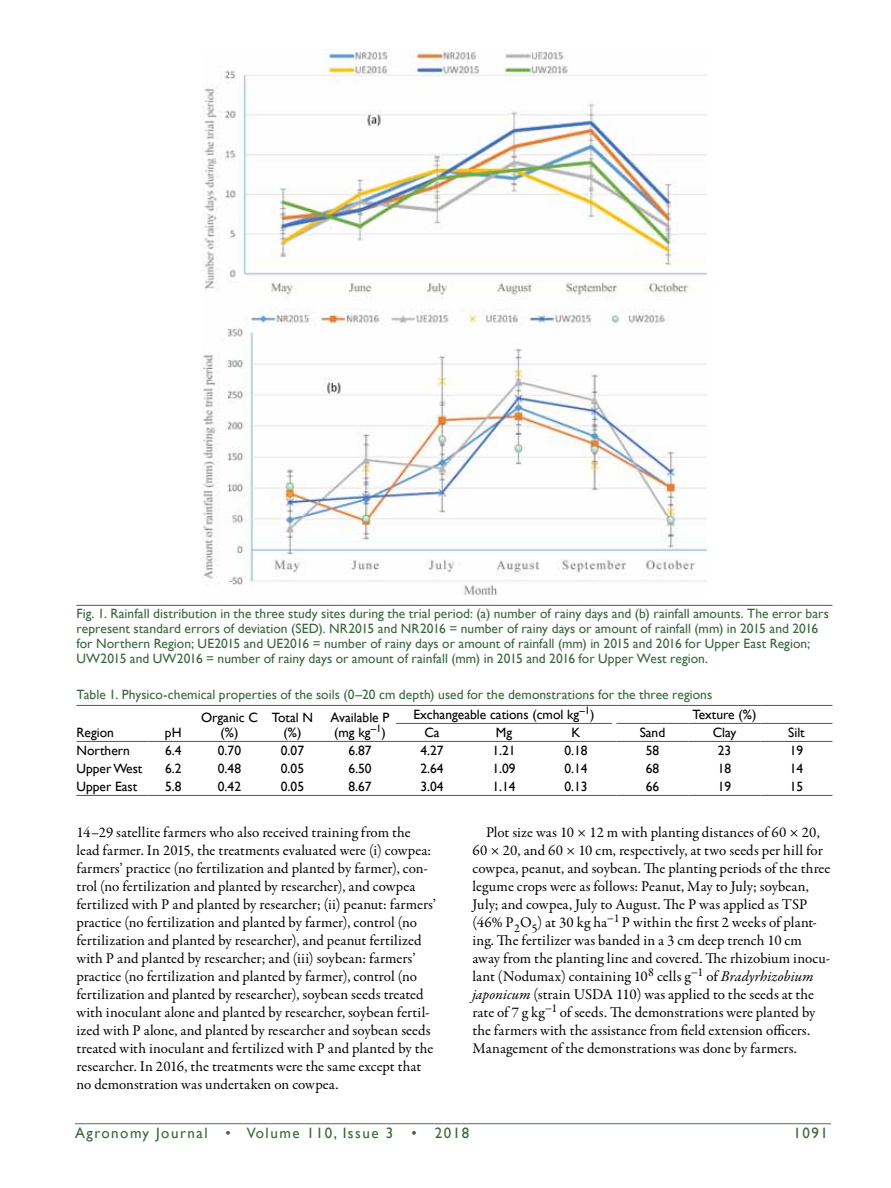
<style>
.page{position:relative;width:891px;height:1188px;background:#fff}
.page>*{position:absolute;margin:0;border:0;box-sizing:border-box;transform-origin:0 0}
.t1{font:15px/18px "Garamond Premr Pro";letter-spacing:.005em;color:#000}
.t2{font:15px "Gill Sans";letter-spacing:.1em;color:#39673d}
.t3{font:13.5px/15px "Gill Sans";letter-spacing:.005em;color:#39673d}
.t4{font:13.5px/15px "Gill Sans";color:#000;text-align:center}
.s1{font-style:italic}
</style>
<div class="page">
<hr style="left:75px;top:1123px;width:756px;height:1px;background:#4d7650">
<hr style="left:76px;top:605px;width:756px;height:1px;background:#39673d">
<img style="left:202px;top:50px;width:504px;height:545px">
<hr style="left:76px;top:795px;width:72px;height:1px;background:#39673d">
<hr style="left:148px;top:795px;width:50px;height:1px;background:#39673d">
<hr style="left:198px;top:795px;width:63px;height:1px;background:#39673d">
<hr style="left:261px;top:795px;width:63px;height:1px;background:#39673d">
<hr style="left:324px;top:795px;width:72px;height:1px;background:#39673d">
<hr style="left:396px;top:795px;width:72px;height:1px;background:#39673d">
<hr style="left:468px;top:795px;width:72px;height:1px;background:#39673d">
<hr style="left:540px;top:795px;width:72px;height:1px;background:#39673d">
<hr style="left:616px;top:795px;width:72px;height:1px;background:#39673d">
<hr style="left:688px;top:795px;width:72px;height:1px;background:#39673d">
<hr style="left:760px;top:795px;width:72px;height:1px;background:#39673d">
<hr style="left:76px;top:705px;width:72px;height:1px;background:#39673d">
<hr style="left:148px;top:705px;width:50px;height:1px;background:#39673d">
<hr style="left:198px;top:705px;width:63px;height:1px;background:#39673d">
<hr style="left:261px;top:705px;width:63px;height:1px;background:#39673d">
<hr style="left:324px;top:705px;width:72px;height:1px;background:#39673d">
<hr style="left:76px;top:741px;width:72px;height:1px;background:#39673d">
<hr style="left:148px;top:741px;width:50px;height:1px;background:#39673d">
<hr style="left:198px;top:741px;width:63px;height:1px;background:#39673d">
<hr style="left:261px;top:741px;width:63px;height:1px;background:#39673d">
<hr style="left:324px;top:741px;width:72px;height:1px;background:#39673d">
<hr style="left:396px;top:705px;width:72px;height:1px;background:#39673d">
<hr style="left:468px;top:705px;width:72px;height:1px;background:#39673d">
<hr style="left:540px;top:705px;width:72px;height:1px;background:#39673d">
<hr style="left:616px;top:705px;width:72px;height:1px;background:#39673d">
<hr style="left:688px;top:705px;width:72px;height:1px;background:#39673d">
<hr style="left:760px;top:705px;width:72px;height:1px;background:#39673d">
<hr style="left:396px;top:723px;width:72px;height:1px;background:#39673d">
<hr style="left:468px;top:723px;width:72px;height:1px;background:#39673d">
<hr style="left:540px;top:723px;width:72px;height:1px;background:#39673d">
<hr style="left:396px;top:741px;width:72px;height:1px;background:#39673d">
<hr style="left:468px;top:741px;width:72px;height:1px;background:#39673d">
<hr style="left:540px;top:741px;width:72px;height:1px;background:#39673d">
<hr style="left:616px;top:723px;width:72px;height:1px;background:#39673d">
<hr style="left:688px;top:723px;width:72px;height:1px;background:#39673d">
<hr style="left:760px;top:723px;width:72px;height:1px;background:#39673d">
<hr style="left:616px;top:741px;width:72px;height:1px;background:#39673d">
<hr style="left:688px;top:741px;width:72px;height:1px;background:#39673d">
<hr style="left:760px;top:741px;width:72px;height:1px;background:#39673d">
<p class="t3" style="left:76px;top:606px;width:754px">Fig. 1. Rainfall distribution in the three study sites during the trial period: (a) number of rainy days and (b) rainfall amounts. The error bars represent standard errors of deviation (SED). NR2015 and NR2016 = number of rainy days or amount of rainfall (mm) in 2015 and 2016 for Northern Region; UE2015 and UE2016 = number of rainy days or amount of rainfall (mm) in 2015 and 2016 for Upper East Region; UW2015 and UW2016 = number of rainy days or amount of rainfall (mm) in 2015 and 2016 for Upper West region.</p>
<p class="t3" style="left:76px;top:687px;width:637px">Table 1. Physico-chemical properties of the soils (0–20 cm depth) used for the demonstrations for the three regions</p>
<p class="t4" style="left:76px;top:725px;width:39px">Region</p>
<p class="t4" style="left:165px;top:725px;width:18px">pH</p>
<p class="t4" style="left:201px;top:710px;width:58px">Organic C (%)</p>
<p class="t4" style="left:272px;top:710px;width:43px">Total N (%)</p>
<p class="t4" style="left:331px;top:710px;width:60px;text-align:left">Available P (mg kg<sup>–1</sup>)</p>
<p class="t4" style="left:413px;top:707px;width:183px">Exchangeable cations (cmol kg<sup>–1</sup>)</p>
<p class="t4" style="left:693px;top:707px;width:65px">Texture (%)</p>
<p class="t4" style="left:424px;top:725px;width:17px">Ca</p>
<p class="t4" style="left:496px;top:725px;width:18px">Mg</p>
<p class="t4" style="left:572px;top:725px;width:10px">K</p>
<p class="t4" style="left:640px;top:725px;width:27px">Sand</p>
<p class="t4" style="left:713px;top:725px;width:25px">Clay</p>
<p class="t4" style="left:788px;top:725px;width:18px">Silt</p>
<p class="t4" style="left:77px;top:743px;width:55px">Northern</p>
<p class="t4" style="left:165px;top:743px;width:18px">6.4</p>
<p class="t4" style="left:218px;top:743px;width:25px">0.70</p>
<p class="t4" style="left:281px;top:743px;width:25px">0.07</p>
<p class="t4" style="left:348px;top:743px;width:25px">6.87</p>
<p class="t4" style="left:420px;top:743px;width:25px">4.27</p>
<p class="t4" style="left:492px;top:743px;width:25px">1.21</p>
<p class="t4" style="left:564px;top:743px;width:25px">0.18</p>
<p class="t4" style="left:646px;top:743px;width:15px">58</p>
<p class="t4" style="left:718px;top:743px;width:15px">23</p>
<p class="t4" style="left:790px;top:743px;width:15px">19</p>
<p class="t4" style="left:76px;top:761px;width:67px">Upper West</p>
<p class="t4" style="left:165px;top:761px;width:18px">6.2</p>
<p class="t4" style="left:218px;top:761px;width:25px">0.48</p>
<p class="t4" style="left:281px;top:761px;width:25px">0.05</p>
<p class="t4" style="left:348px;top:761px;width:25px">6.50</p>
<p class="t4" style="left:420px;top:761px;width:25px">2.64</p>
<p class="t4" style="left:492px;top:761px;width:25px">1.09</p>
<p class="t4" style="left:564px;top:761px;width:25px">0.14</p>
<p class="t4" style="left:646px;top:761px;width:15px">68</p>
<p class="t4" style="left:718px;top:761px;width:15px">18</p>
<p class="t4" style="left:790px;top:761px;width:15px">14</p>
<p class="t4" style="left:76px;top:779px;width:62px">Upper East</p>
<p class="t4" style="left:165px;top:779px;width:18px">5.8</p>
<p class="t4" style="left:218px;top:779px;width:25px">0.42</p>
<p class="t4" style="left:281px;top:779px;width:25px">0.05</p>
<p class="t4" style="left:348px;top:779px;width:25px">8.67</p>
<p class="t4" style="left:420px;top:779px;width:25px">3.04</p>
<p class="t4" style="left:492px;top:779px;width:25px">1.14</p>
<p class="t4" style="left:564px;top:779px;width:25px">0.13</p>
<p class="t4" style="left:646px;top:779px;width:15px">66</p>
<p class="t4" style="left:718px;top:779px;width:15px">19</p>
<p class="t4" style="left:790px;top:779px;width:15px">15</p>
<p class="t1" style="left:77px;top:824px;width:361px">14–29 satellite farmers who also received training from the lead farmer. In 2015, the treatments evaluated were (i) cowpea: farmers’ practice (no fertilization and planted by farmer), con&shy;trol (no fertilization and planted by researcher), and cowpea fertilized with P and planted by researcher; (ii) peanut: farmers’ practice (no fertilization and planted by farmer), control (no fertilization and planted by researcher), and peanut fertilized with P and planted by researcher; and (iii) soybean: farmers’ practice (no fertilization and planted by farmer), control (no fertilization and planted by researcher), soybean seeds treated with inoculant alone and planted by researcher, soybean fertil&shy;ized with P alone, and planted by researcher and soybean seeds treated with inoculant and fertilized with P and planted by the researcher. In 2016, the treatments were the same except that no demonstration was undertaken on cowpea.</p>
<p class="t1" style="left:472px;top:824px;width:359px;text-indent:14px">Plot size was 10 × 12 m with planting distances of 60 × 20, 60 × 20, and 60 × 10 cm, respectively, at two seeds per hill for cowpea, peanut, and soybean. The planting periods of the three legume crops were as follows: Peanut, May to July; soybean, July; and cowpea, July to August. The P was applied as TSP (46% P<sub>2</sub>O<sub>5</sub>) at 30 kg ha<sup>−1</sup> P within the first 2 weeks of plant&shy;ing. The fertilizer was banded in a 3 cm deep trench 10 cm away from the planting line and covered. The rhizobium inocu&shy;lant (Nodumax) containing 10<sup>8</sup> cells g<sup>−1</sup> of <span class="s1">Bradyrhizobium japonicum</span> (strain USDA 110) was applied to the seeds at the rate of 7 g kg<sup>−1</sup> of seeds. The demonstrations were planted by the farmers with the assistance from field extension officers.<br>Management of the demonstrations was done by farmers.</p>
<p class="t2" style="left:75px;top:1125px;width:396px">Agronomy Journal • Volume 110, Issue 3 • 2018</p>
<p class="t2" style="left:794px;top:1125px;width:36px">1091</p>
</div>
